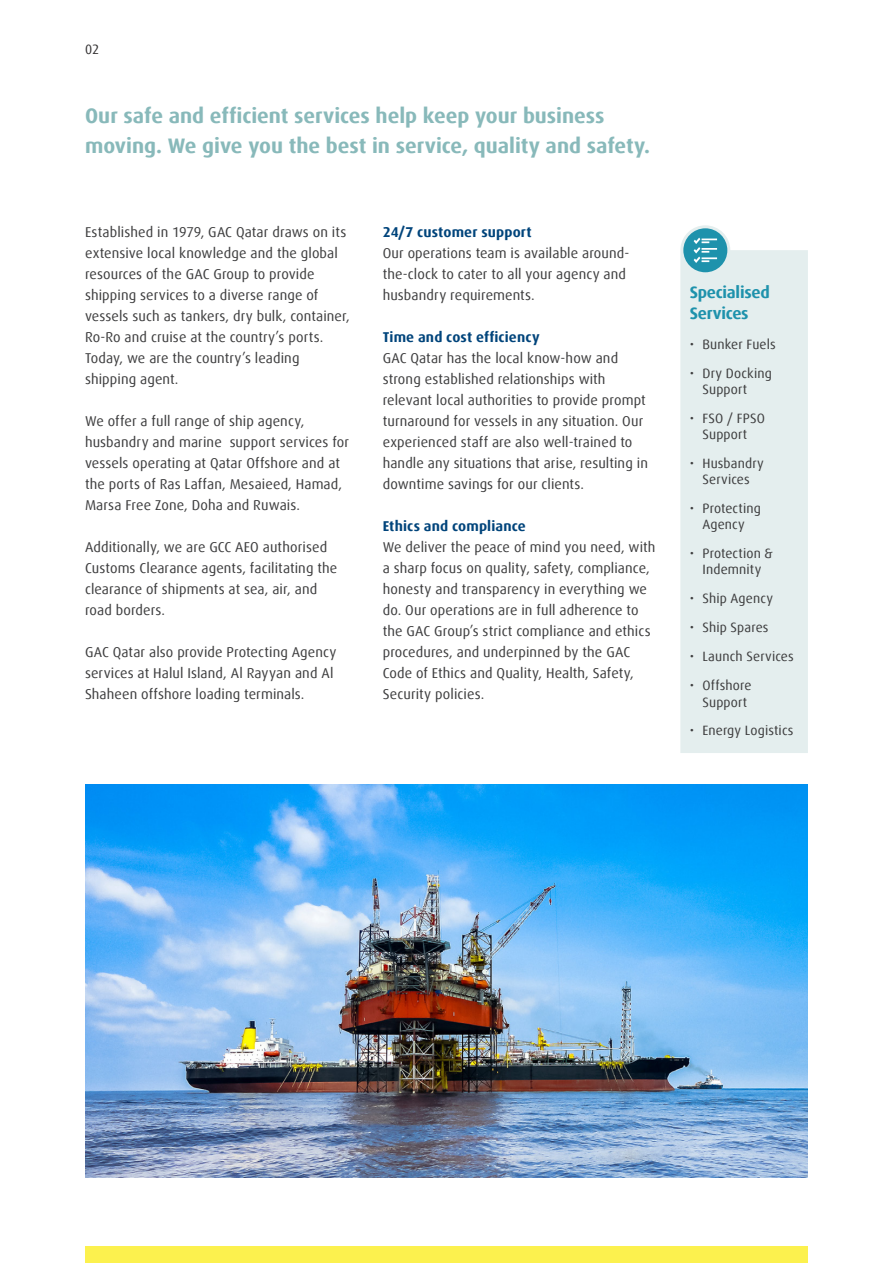
<style>
.page{position:relative;width:893px;height:1263px;background:#fff}
.page>*{position:absolute;margin:0;border:0;box-sizing:border-box;transform-origin:0 0}
.t1{font:700 21px/30px "Dax Offc";color:#88b9ba}
.t2{font:700 16.5px/21px "Dax Offc";letter-spacing:-.015em;color:#1e92ac}
.t3{font:14.25px/21px "Dax Offc";letter-spacing:.01em;color:#3e3e3f}
.t4{font:700 14.25px "Dax Offc";letter-spacing:.01em;color:#00447b}
.t5{font:13.5px/16.2px "Dax Offc";letter-spacing:.01em;color:#3e3e3f;text-align:center}
.t6{font:13.5px "Dax Offc";color:#312f30}
</style>
<div class="page">
<div style="left:680px;top:225px;width:128px;height:528px;background:#e4eeee"></div>
<div style="left:683px;top:228px;width:44px;height:44px;background:#1e92ac;border-radius:50%"></div>
<svg style="left:694px;top:238px;width:23px;height:25px"></svg>
<img style="left:85px;top:784px;width:723px;height:394px">
<div style="left:85px;top:1246px;width:723px;height:17px;background:#fcf14e"></div>
<p class="t6" style="left:85px;top:40px;width:16px">02</p>
<p class="t1" style="left:85px;top:101px;width:567px">Our safe and efficient services help keep your business moving. We give you the best in service, quality and safety.</p>
<p class="t3" style="left:85px;top:221px;width:263px">Established in 1979, GAC Qatar draws on its</p>
<p class="t3" style="left:85px;top:242px;width:266px">extensive local knowledge and the global resources of the GAC Group to provide shipping services to a diverse range of vessels such as tankers, dry bulk, container, Ro-Ro and cruise at the country’s ports.<br>Today, we are the country’s leading shipping agent.</p>
<p class="t3" style="left:85px;top:410px;width:265px">We offer a full range of ship agency, husbandry and marine support services for vessels operating at Qatar Offshore and at the ports of Ras Laffan, Mesaieed, Hamad, Marsa Free Zone, Doha and Ruwais.</p>
<p class="t3" style="left:85px;top:536px;width:254px">Additionally, we are GCC AEO authorised Customs Clearance agents, facilitating the clearance of shipments at sea, air, and road borders.</p>
<p class="t3" style="left:85px;top:641px;width:253px">GAC Qatar also provide Protecting Agency services at Halul Island, Al Rayyan and Al<br>Shaheen offshore loading terminals.</p>
<p class="t4" style="left:383px;top:222px;width:150px">24/7 customer support</p>
<p class="t3" style="left:383px;top:242px;width:248px">Our operations team is available around&shy;the-clock to cater to all your agency and husbandry requirements.</p>
<p class="t4" style="left:383px;top:327px;width:158px">Time and cost efficiency</p>
<p class="t3" style="left:383px;top:347px;width:267px">GAC Qatar has the local know-how and strong established relationships with relevant local authorities to provide prompt turnaround for vessels in any situation. Our experienced staff are also well-trained to handle any situations that arise, resulting in downtime savings for our clients.</p>
<p class="t4" style="left:383px;top:516px;width:145px">Ethics and compliance</p>
<p class="t3" style="left:383px;top:536px;width:274px">We deliver the peace of mind you need, with a sharp focus on quality, safety, compliance, honesty and transparency in everything we do. Our operations are in full adherence to the GAC Group’s strict compliance and ethics procedures, and underpinned by the GAC Code of Ethics and Quality, Health, Safety, Security policies.</p>
<p class="t2" style="left:690px;top:282px;width:82px">Specialised<br>Services</p>
<p class="t5" style="left:690px;top:336px;width:87px">• Bunker Fuels</p>
<p class="t5" style="left:702px;top:365px;width:71px;text-align:left;text-indent:-13px">• Dry Docking<br>Support</p>
<p class="t5" style="left:690px;top:410px;width:77px">• FSO / FPSO<br>Support</p>
<p class="t5" style="left:690px;top:455px;width:76px">• Husbandry<br>Services</p>
<p class="t5" style="left:690px;top:500px;width:73px">• Protecting<br>Agency</p>
<p class="t5" style="left:690px;top:546px;width:85px">• Protection &amp;<br>Indemnity</p>
<p class="t5" style="left:690px;top:591px;width:85px">• Ship Agency</p>
<p class="t5" style="left:690px;top:620px;width:80px">• Ship Spares</p>
<p class="t5" style="left:690px;top:649px;width:106px">• Launch Services</p>
<p class="t5" style="left:702px;top:678px;width:51px;text-align:left;text-indent:-13px">• Offshore<br>Support</p>
<p class="t5" style="left:690px;top:723px;width:105px">• Energy Logistics</p>
</div>
